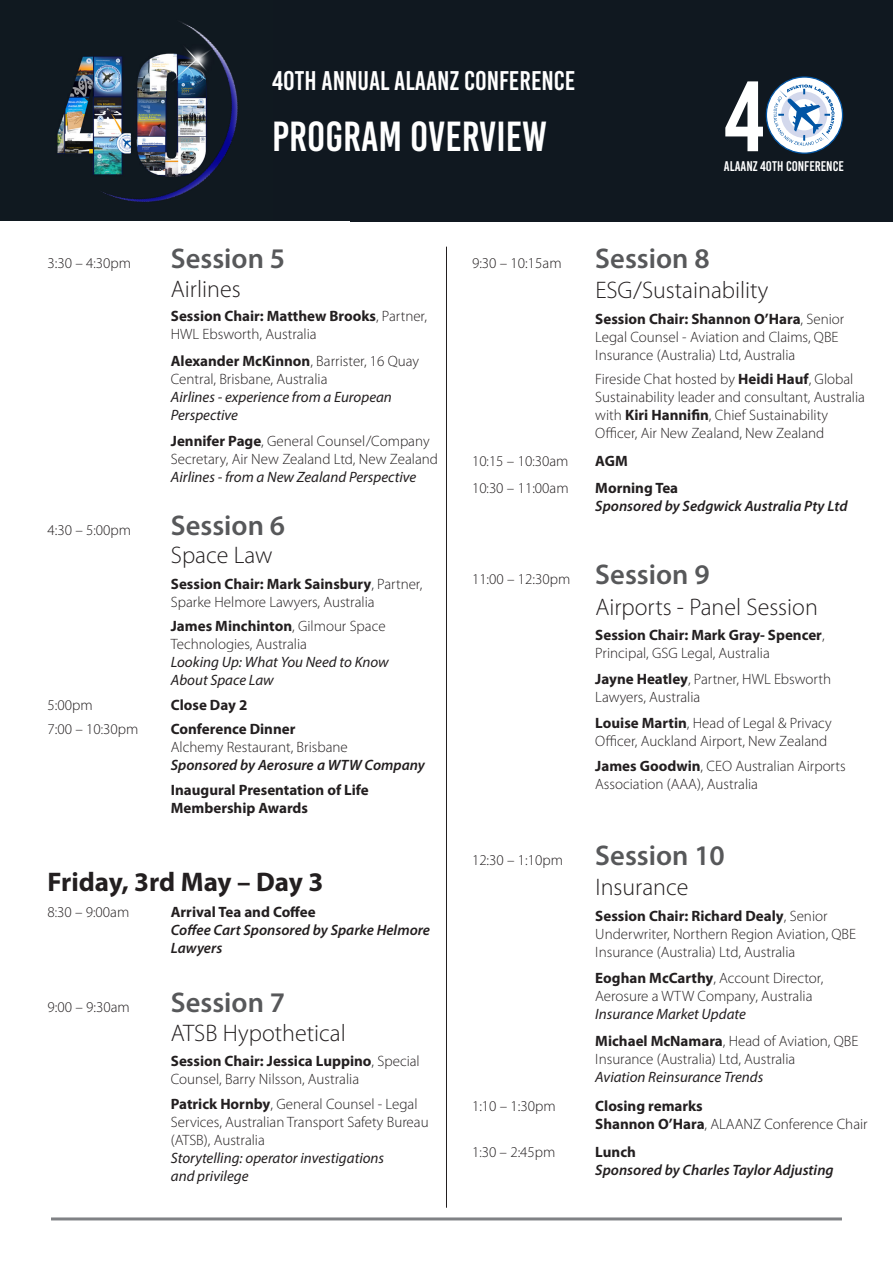
<style>
.page{position:relative;width:893px;height:1263px;background:#fff}
.page>*{position:absolute;margin:0;border:0;box-sizing:border-box;transform-origin:0 0}
.t1{font:99.75px "Bebas Kai";color:#fff}
.t2{font:42px "Bebas Kai";color:#fff}
.t3{font:600 28.5px "Myriad Pro";color:#57585a}
.t4{font:27px "Bebas Kai";color:#fff}
.t5{font:700 27px "Myriad Pro";color:#231f20}
.t6{font:300 24px "Myriad Pro";color:#231f20}
.t7{font:300 15px/18px "Myriad Pro";color:#231f20}
.t8{font:italic 600 15px/18px "Myriad Pro";color:#231f20}
.t9{font:700 15px/18px "Myriad Pro";color:#231f20}
.t10{font:italic 15px/18px "Myriad Pro";color:#231f20}
.t11{font:14.1px "Bebas Kai";color:#fff}
.s1{font-weight:700}
.s2{font-weight:400;font-style:italic}
.s3{font-weight:700;font-style:normal}
.s4{font-weight:300;font-style:normal}
.s5{font-weight:600;font-size:28.5px;color:#57585a}
.s6{font-weight:300}
</style>
<div class="page">
<div style="left:0;top:0;width:893px;height:221px;background:#101820"></div>
<img style="left:57px;top:22px;width:181px;height:180px">
<svg style="left:766px;top:77px;width:76px;height:76px"></svg>
<div style="left:766px;top:76px;width:77px;height:78px;border:1px solid #0155a5;border-radius:50%"></div>
<svg style="left:773px;top:84px;width:61px;height:62px;background:#bed0e3"></svg>
<hr style="left:446px;top:247px;width:1px;height:961px;background:#231f20">
<hr style="left:51px;top:1217px;width:791px;height:3px;background:#808285">
<p class="t4" style="left:272px;top:66px;width:305px">40TH ANNUAL ALAANZ CONFERENCE</p>
<p class="t2" style="left:272px;top:114px;width:276px">PROGRAM OVERVIEW</p>
<p class="t1" style="left:724px;top:63px;width:42px">4</p>
<p class="t11" style="left:724px;top:158px;width:121px">ALAANZ 40TH CONFERENCE</p>
<p class="t7" style="left:48px;top:254px;width:85px">3:30 – 4:30pm</p>
<p class="t3" style="left:171px;top:240px;width:116px">Session 5</p>
<p class="t6" style="left:171px;top:274px;width:71px">Airlines</p>
<p class="t7" style="left:171px;top:307px;width:258px"><span class="s1">Session Chair: Matthew Brooks</span>, Partner,<br>HWL Ebsworth, Australia</p>
<p class="t7" style="left:171px;top:352px;width:250px"><span class="s1">Alexander McKinnon</span>, Barrister, 16 Quay<br>Central, Brisbane, Australia<br><span class="s2">Airlines - experience from a European<br>Perspective</span></p>
<p class="t7" style="left:171px;top:432px;width:269px"><span class="s1">Jennifer Page</span>, General Counsel/Company<br>Secretary, Air New Zealand Ltd, New Zealand<br><span class="s2">Airlines - from a New Zealand Perspective</span></p>
<p class="t7" style="left:48px;top:521px;width:85px">4:30 – 5:00pm</p>
<p class="t3" style="left:171px;top:507px;width:116px">Session 6</p>
<p class="t6" style="left:171px;top:541px;width:103px">Space Law</p>
<p class="t7" style="left:171px;top:575px;width:253px"><span class="s1">Session Chair: Mark Sainsbury</span>, Partner,<br>Sparke Helmore Lawyers, Australia</p>
<p class="t10" style="left:171px;top:617px;width:220px"><span class="s3">James Minchinton</span><span class="s4">, Gilmour Space<br>Technologies, Australia<br></span>Looking Up: What You Need to Know<br>About Space Law</p>
<p class="t7" style="left:48px;top:696px;width:47px">5:00pm</p>
<p class="t9" style="left:171px;top:695px;width:78px">Close Day 2</p>
<p class="t7" style="left:48px;top:720px;width:92px">7:00 – 10:30pm</p>
<p class="t8" style="left:171px;top:720px;width:256px"><span class="s3">Conference Dinner<br></span><span class="s4">Alchemy Restaurant, Brisbane<br></span>Sponsored by Aerosure a WTW Company</p>
<p class="t9" style="left:171px;top:780px;width:199px">Inaugural Presentation of Life<br>Membership Awards</p>
<p class="t5" style="left:48px;top:864px;width:277px">Friday, 3rd May – Day 3</p>
<p class="t7" style="left:48px;top:903px;width:83px">8:30 – 9:00am</p>
<p class="t8" style="left:171px;top:902px;width:261px"><span class="s3">Arrival Tea and Coffee<br></span>Coffee Cart Sponsored by Sparke Helmore<br>Lawyers</p>
<p class="t7" style="left:48px;top:998px;width:84px">9:00 – 9:30am</p>
<p class="t3" style="left:171px;top:984px;width:116px">Session 7</p>
<p class="t6" style="left:171px;top:1018px;width:176px">ATSB Hypothetical</p>
<p class="t7" style="left:171px;top:1052px;width:250px"><span class="s1">Session Chair: Jessica Luppino</span>, Special<br>Counsel, Barry Nilsson, Australia</p>
<p class="t7" style="left:171px;top:1094px;width:259px"><span class="s1">Patrick Hornby</span>, General Counsel - Legal<br>Services, Australian Transport Safety Bureau (ATSB), Australia<br><span class="s2">Storytelling: operator investigations<br>and privilege</span></p>
<p class="t7" style="left:472px;top:254px;width:239px">9:30 – 10:15am <span class="s5">Session 8</span></p>
<p class="t6" style="left:595px;top:276px;width:175px">ESG/Sustainability</p>
<p class="t7" style="left:595px;top:310px;width:251px"><span class="s1">Session Chair: Shannon O’Hara</span>, Senior<br>Legal Counsel - Aviation and Claims, QBE<br>Insurance (Australia) Ltd, Australia</p>
<p class="t7" style="left:595px;top:370px;width:271px">Fireside Chat hosted by <span class="s1">Heidi Hauf</span>, Global Sustainability leader and consultant, Australia with <span class="s1">Kiri Hannifin</span>, Chief Sustainability Officer, Air New Zealand, New Zealand</p>
<p class="t7" style="left:472px;top:452px;width:98px">10:15 – 10:30am</p>
<p class="t9" style="left:595px;top:451px;width:34px">AGM</p>
<p class="t7" style="left:472px;top:479px;width:98px">10:30 – 11:00am</p>
<p class="t8" style="left:595px;top:479px;width:254px"><span class="s3">Morning Tea<br></span>Sponsored by Sedgwick Australia Pty Ltd</p>
<p class="t7" style="left:472px;top:570px;width:239px">11:00 – 12:30pm <span class="s5">Session 9</span></p>
<p class="t6" style="left:595px;top:592px;width:224px">Airports - Panel Session</p>
<p class="t9" style="left:595px;top:626px;width:231px">Session Chair: Mark Gray- Spencer<span class="s6">,<br>Principal, GSG Legal, Australia</span></p>
<p class="t7" style="left:595px;top:670px;width:237px"><span class="s1">Jayne Heatley</span>, Partner, HWL Ebsworth<br>Lawyers, Australia</p>
<p class="t7" style="left:595px;top:713px;width:238px"><span class="s1">Louise Martin</span>, Head of Legal &amp; Privacy<br>Officer, Auckland Airport, New Zealand</p>
<p class="t7" style="left:595px;top:757px;width:252px"><span class="s1">James Goodwin</span>, CEO Australian Airports<br>Association (AAA), Australia</p>
<p class="t7" style="left:472px;top:850px;width:254px">12:30 – 1:10pm <span class="s5">Session 10</span></p>
<p class="t6" style="left:595px;top:872px;width:95px">Insurance</p>
<p class="t7" style="left:595px;top:906px;width:262px"><span class="s1">Session Chair: Richard Dealy</span>, Senior<br>Underwriter, Northern Region Aviation, QBE<br>Insurance (Australia) Ltd, Australia</p>
<p class="t7" style="left:595px;top:969px;width:229px"><span class="s1">Eoghan McCarthy</span>, Account Director,<br>Aerosure a WTW Company, Australia<br><span class="s2">Insurance Market Update</span></p>
<p class="t7" style="left:595px;top:1031px;width:265px"><span class="s1">Michael McNamara</span>, Head of Aviation, QBE<br>Insurance (Australia) Ltd, Australia<br><span class="s2">Aviation Reinsurance Trends</span></p>
<p class="t7" style="left:472px;top:1097px;width:85px">1:10 – 1:30pm</p>
<p class="t9" style="left:595px;top:1097px;width:274px">Closing remarks<br>Shannon O’Hara<span class="s6">, ALAANZ Conference Chair</span></p>
<p class="t7" style="left:472px;top:1142px;width:85px">1:30 – 2:45pm</p>
<p class="t8" style="left:595px;top:1142px;width:240px"><span class="s3">Lunch<br></span>Sponsored by Charles Taylor Adjusting</p>
</div>
